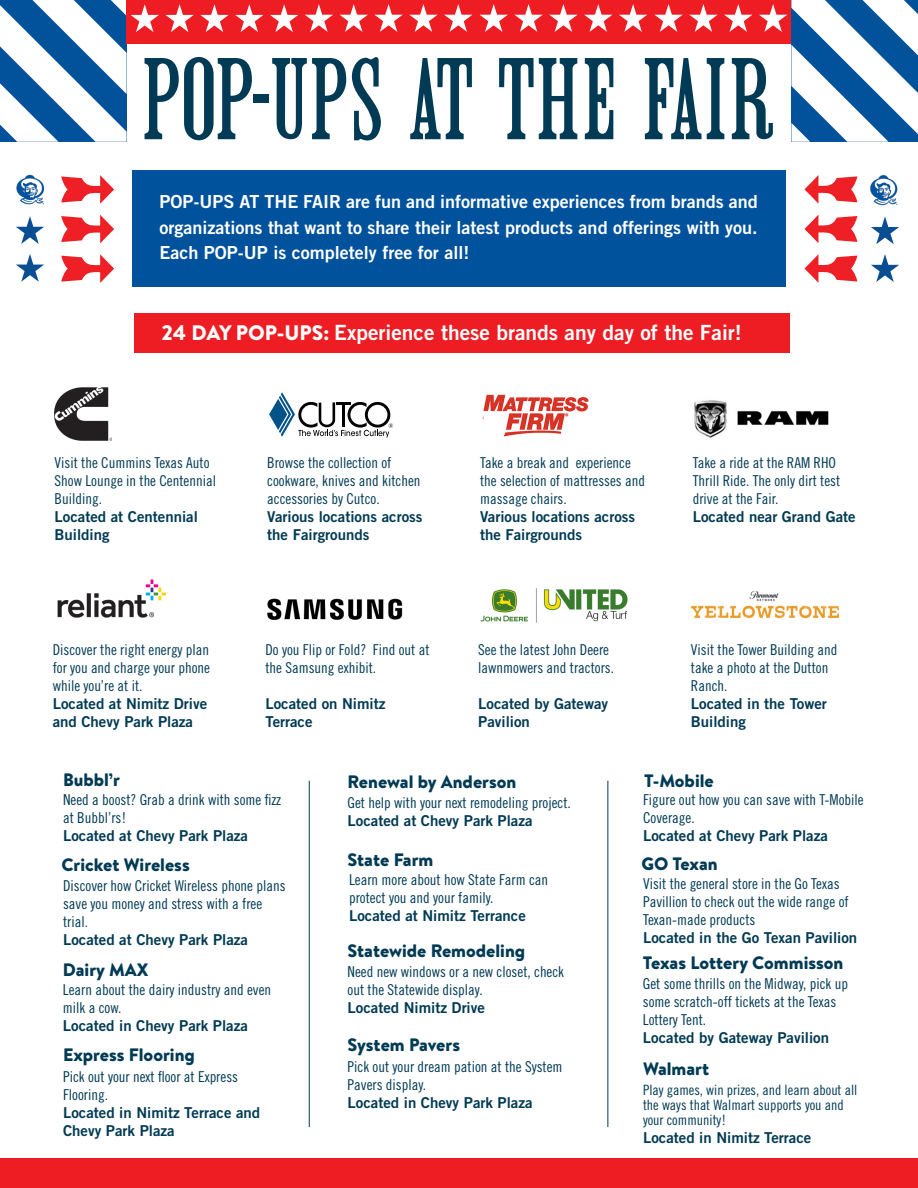
<style>
.page{position:relative;width:918px;height:1188px;background:#fff}
.page>*{position:absolute;margin:0;border:0;box-sizing:border-box;transform-origin:0 0}
.t1{font:106.8px "Roman Wood Type JNL";color:#003a54}
.t2{font:21px "Trade Gothic LT Std Bd 2";color:#fff}
.t3{font:18px/25.5px "Trade Gothic LT Std Bd 2";color:#fff;text-align:justify}
.t4{font:900 18px "Brandon Text";color:#003a54}
.t5{font:15px/18px "Trade Gothic LT Std Cn 18";color:#003a54}
.t6{font:15px/18px "Trade Gothic LT Std Bd 2";color:#003a54}
.t7{font:14.25px/15px "Trade Gothic LT Std Cn 18";color:#003a54}
.s1{font-family:"Brandon Text";font-weight:900}
.s2{font-family:"Trade Gothic LT Std Bd 2"}
.s3{font-family:"Trade Gothic LT Std Cn 18"}
</style>
<div class="page">
<div style="left:127px;top:0;width:665px;height:44px;background:#ee1d23"></div>
<svg style="left:0;top:0;width:159px;height:142px"></svg>
<svg style="left:200px;top:4px;width:29px;height:28px"></svg>
<svg style="left:165px;top:4px;width:29px;height:28px"></svg>
<svg style="left:235px;top:4px;width:28px;height:28px"></svg>
<svg style="left:270px;top:4px;width:28px;height:28px"></svg>
<svg style="left:305px;top:4px;width:28px;height:28px"></svg>
<svg style="left:374px;top:4px;width:29px;height:28px"></svg>
<svg style="left:340px;top:4px;width:28px;height:28px"></svg>
<svg style="left:409px;top:4px;width:29px;height:28px"></svg>
<svg style="left:444px;top:4px;width:28px;height:28px"></svg>
<svg style="left:480px;top:4px;width:28px;height:28px"></svg>
<svg style="left:549px;top:4px;width:29px;height:28px"></svg>
<svg style="left:514px;top:4px;width:29px;height:28px"></svg>
<svg style="left:584px;top:4px;width:28px;height:28px"></svg>
<svg style="left:619px;top:4px;width:28px;height:28px"></svg>
<svg style="left:654px;top:4px;width:29px;height:28px"></svg>
<svg style="left:724px;top:4px;width:28px;height:28px"></svg>
<svg style="left:689px;top:4px;width:29px;height:28px"></svg>
<svg style="left:759px;top:0;width:159px;height:142px"></svg>
<div style="left:133px;top:171px;width:653px;height:116px;background:#00529c"></div>
<svg style="left:61px;top:254px;width:53px;height:29px"></svg>
<svg style="left:61px;top:215px;width:53px;height:28px"></svg>
<svg style="left:61px;top:175px;width:53px;height:29px"></svg>
<svg style="left:804px;top:175px;width:53px;height:29px"></svg>
<svg style="left:804px;top:215px;width:53px;height:28px"></svg>
<svg style="left:804px;top:254px;width:53px;height:29px"></svg>
<svg style="left:16px;top:216px;width:28px;height:28px"></svg>
<svg style="left:16px;top:254px;width:28px;height:28px"></svg>
<svg style="left:871px;top:216px;width:28px;height:28px"></svg>
<svg style="left:871px;top:254px;width:28px;height:28px"></svg>
<div style="left:134px;top:313px;width:655px;height:40px;background:#ee1d23"></div>
<img style="left:16px;top:174px;width:29px;height:31px">
<img style="left:870px;top:175px;width:28px;height:31px">
<div style="left:0;top:1159px;width:918px;height:29px;background:#ee1d23"></div>
<img style="left:55px;top:387px;width:56px;height:54px">
<svg style="left:269px;top:392px;width:124px;height:46px"></svg>
<img style="left:482px;top:394px;width:107px;height:43px">
<img style="left:694px;top:400px;width:135px;height:38px">
<img style="left:57px;top:579px;width:109px;height:39px">
<img style="left:267px;top:598px;width:136px;height:22px">
<img style="left:480px;top:588px;width:148px;height:35px">
<img style="left:691px;top:590px;width:149px;height:29px">
<hr style="left:309px;top:781px;width:1px;height:346px;background:#003a54">
<hr style="left:608px;top:781px;width:1px;height:346px;background:#003a54">
<p class="t1" style="left:141px;top:38px;width:635px">POP-UPS AT THE FAIR</p>
<p class="t3" style="left:159px;top:189px;width:600px">POP-UPS AT THE FAIR are fun and informative experiences from brands and organizations that want to share their latest products and offerings with you.<br>Each POP-UP is completely free for all!</p>
<p class="t2" style="left:161px;top:320px;width:582px"><span class="s1">24 DAY POP-UPS:</span> Experience these brands any day of the Fair!</p>
<p class="t5" style="left:55px;top:453px;width:163px">Visit the Cummins Texas Auto<br>Show Lounge in the Centennial<br>Building.<br><span class="s2">Located at Centennial<br>Building</span></p>
<p class="t5" style="left:267px;top:453px;width:157px">Browse the collection of cookware, knives and kitchen accessories by Cutco.<br><span class="s2">Various locations across the Fairgrounds</span></p>
<p class="t5" style="left:480px;top:453px;width:166px">Take a break and experience the selection of mattresses and massage chairs.<br><span class="s2">Various locations across the Fairgrounds</span></p>
<p class="t5" style="left:693px;top:453px;width:164px">Take a ride at the RAM RHO<br>Thrill Ride. The only dirt test drive at the Fair.<br><span class="s2">Located near Grand Gate</span></p>
<p class="t5" style="left:53px;top:641px;width:159px">Discover the right energy plan for you and charge your phone while you’re at it.<br><span class="s2">Located at Nimitz Drive and Chevy Park Plaza</span></p>
<p class="t5" style="left:265px;top:641px;width:166px">Do you Flip or Fold? Find out at the Samsung exhibit.</p>
<p class="t6" style="left:265px;top:695px;width:121px">Located on Nimitz<br>Terrace</p>
<p class="t5" style="left:478px;top:641px;width:137px">See the latest John Deere lawnmowers and tractors.</p>
<p class="t6" style="left:478px;top:695px;width:131px">Located by Gateway<br>Pavilion</p>
<p class="t4" style="left:63px;top:767px;width:58px">Bubbl’r</p>
<p class="t5" style="left:63px;top:791px;width:220px">Need a boost? Grab a drink with some fizz at Bubbl’rs!<br><span class="s2">Located at Chevy Park Plaza</span></p>
<p class="t4" style="left:62px;top:852px;width:130px">Cricket Wireless</p>
<p class="t5" style="left:63px;top:876px;width:224px">Discover how Cricket Wireless phone plans save you money and stress with a free trial.<br><span class="s2">Located at Chevy Park Plaza</span></p>
<p class="t4" style="left:63px;top:957px;width:87px">Dairy MAX</p>
<p class="t5" style="left:63px;top:980px;width:210px">Learn about the dairy industry and even milk a cow.<br><span class="s2">Located in Chevy Park Plaza</span></p>
<p class="t4" style="left:63px;top:1042px;width:133px">Express Flooring</p>
<p class="t6" style="left:63px;top:1067px;width:199px"><span class="s3">Pick out your next floor at Express<br>Flooring.<br></span>Located in Nimitz Terrace and<br>Chevy Park Plaza</p>
<p class="t4" style="left:348px;top:769px;width:170px">Renewal by Anderson</p>
<p class="t5" style="left:348px;top:794px;width:225px">Get help with your next remodeling project.<br><span class="s2">Located at Chevy Park Plaza</span></p>
<p class="t4" style="left:348px;top:848px;width:87px">State Farm</p>
<p class="t5" style="left:349px;top:870px;width:201px">Learn more about how State Farm can protect you and your family.<br><span class="s2">Located at Nimitz Terrance</span></p>
<p class="t4" style="left:348px;top:938px;width:179px">Statewide Remodeling</p>
<p class="t5" style="left:348px;top:962px;width:218px">Need new windows or a new closet, check out the Statewide display.<br><span class="s2">Located Nimitz Drive</span></p>
<p class="t4" style="left:348px;top:1033px;width:114px">System Pavers</p>
<p class="t5" style="left:348px;top:1058px;width:216px">Pick out your dream pation at the System<br>Pavers display.<br><span class="s2">Located in Chevy Park Plaza</span></p>
<p class="t5" style="left:691px;top:641px;width:148px">Visit the Tower Building and take a photo at the Dutton<br>Ranch.<br><span class="s2">Located in the Tower<br>Building</span></p>
<p class="t4" style="left:644px;top:768px;width:71px">T-Mobile</p>
<p class="t5" style="left:643px;top:790px;width:222px">Figure out how you can save with T-Mobile<br>Coverage.<br><span class="s2">Located at Chevy Park Plaza</span></p>
<p class="t4" style="left:642px;top:851px;width:78px">GO Texan</p>
<p class="t5" style="left:643px;top:875px;width:216px">Visit the general store in the Go Texas<br>Pavillion to check out the wide range of<br>Texan-made products<br><span class="s2">Located in the Go Texan Pavilion</span></p>
<p class="t4" style="left:643px;top:951px;width:202px">Texas Lottery Commisson</p>
<p class="t5" style="left:643px;top:974px;width:207px">Get some thrills on the Midway, pick up some scratch-off tickets at the Texas<br>Lottery Tent.<br><span class="s2">Located by Gateway Pavilion</span></p>
<p class="t4" style="left:643px;top:1056px;width:68px">Walmart</p>
<p class="t7" style="left:643px;top:1083px;width:216px">Play games, win prizes, and learn about all the ways that Walmart supports you and your community!</p>
<p class="t6" style="left:643px;top:1129px;width:170px">Located in Nimitz Terrace</p>
</div>
